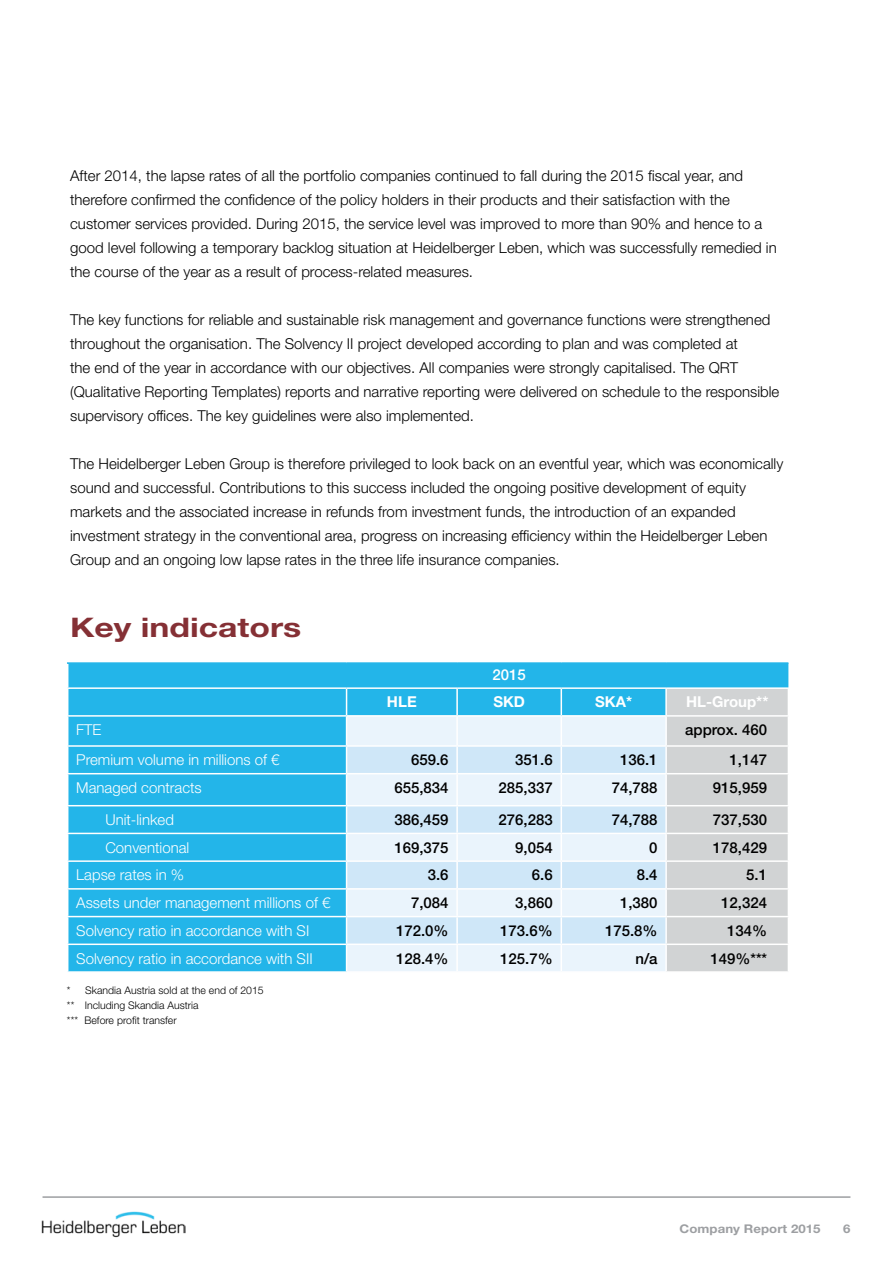
<style>
.page{position:relative;width:893px;height:1263px;background:#fff}
.page>*{position:absolute;margin:0;border:0;box-sizing:border-box;transform-origin:0 0}
.t1{font:700 27px "Helvetica Neue LT Std";color:#853035;scale:1.25 1}
.t2{font:300 15px/24px "Helvetica Neue LT Std";color:#000}
.t3{font:500 15px "Helvetica Neue LT Std";color:#000}
.t4{font:300 15px "Helvetica Neue LT Std";color:#fff}
.t5{font:700 15px "Helvetica Neue LT Std";color:#fff}
.t6{font:500 15px "Helvetica Neue LT Std";color:#fff}
.t7{font:700 12px "Helvetica Neue LT Std";letter-spacing:.005em;color:#9d9fa2;scale:1.1 1}
.t8{font:300 10.5px/15px "Helvetica Neue LT Std";color:#000}
</style>
<div class="page">
<hr style="left:43px;top:1196px;width:807px;height:2px;background:#9d9fa2">
<img style="left:41px;top:1211px;width:144px;height:27px">
<div style="left:68px;top:664px;width:720px;height:307px;background:#23b5e9"></div>
<div style="left:347px;top:717px;width:318px;height:254px;background:#eaf4fc"></div>
<svg style="left:347px;top:747px;width:318px;height:196px;background:#dbedf9"></svg>
<hr style="left:456px;top:689px;width:2px;height:26px;background:#fff">
<hr style="left:665px;top:689px;width:2px;height:26px;background:#fff">
<hr style="left:347px;top:715px;width:110px;height:2px;background:#fff">
<hr style="left:457px;top:715px;width:104px;height:2px;background:#fff">
<hr style="left:456px;top:717px;width:2px;height:28px;background:#fff">
<hr style="left:561px;top:715px;width:105px;height:2px;background:#fff">
<hr style="left:665px;top:717px;width:2px;height:28px;background:#fff">
<hr style="left:456px;top:747px;width:2px;height:26px;background:#fff">
<hr style="left:456px;top:774px;width:2px;height:31px;background:#fff">
<hr style="left:561px;top:774px;width:1px;height:31px;background:#fff">
<hr style="left:456px;top:806px;width:2px;height:27px;background:#fff">
<hr style="left:456px;top:834px;width:2px;height:26px;background:#fff">
<hr style="left:456px;top:862px;width:2px;height:26px;background:#fff">
<hr style="left:456px;top:890px;width:2px;height:26px;background:#fff">
<hr style="left:456px;top:917px;width:2px;height:26px;background:#fff">
<hr style="left:665px;top:917px;width:2px;height:26px;background:#fff">
<hr style="left:456px;top:945px;width:2px;height:26px;background:#fff">
<svg style="left:561px;top:806px;width:1px;height:165px"></svg>
<hr style="left:665px;top:945px;width:2px;height:26px;background:#fff">
<hr style="left:67px;top:715px;width:280px;height:2px;background:#fff">
<hr style="left:67px;top:773px;width:280px;height:1px;background:#fff">
<hr style="left:67px;top:805px;width:280px;height:1px;background:#fff">
<hr style="left:67px;top:833px;width:280px;height:1px;background:#fff">
<hr style="left:67px;top:860px;width:280px;height:2px;background:#fff">
<hr style="left:67px;top:888px;width:280px;height:2px;background:#fff">
<hr style="left:67px;top:916px;width:280px;height:1px;background:#fff">
<hr style="left:67px;top:943px;width:280px;height:2px;background:#fff">
<hr style="left:67px;top:745px;width:280px;height:2px;background:#fff">
<hr style="left:347px;top:745px;width:110px;height:2px;background:#fff">
<svg style="left:346px;top:689px;width:1px;height:84px"></svg>
<hr style="left:457px;top:745px;width:104px;height:2px;background:#fff">
<hr style="left:561px;top:745px;width:105px;height:2px;background:#fff">
<hr style="left:347px;top:943px;width:110px;height:2px;background:#fff">
<hr style="left:457px;top:943px;width:104px;height:2px;background:#fff">
<hr style="left:561px;top:943px;width:105px;height:2px;background:#fff">
<hr style="left:347px;top:773px;width:110px;height:1px;background:#fff">
<hr style="left:346px;top:774px;width:1px;height:31px;background:#fff">
<hr style="left:457px;top:773px;width:104px;height:1px;background:#fff">
<hr style="left:561px;top:773px;width:105px;height:1px;background:#fff">
<hr style="left:347px;top:805px;width:110px;height:1px;background:#fff">
<hr style="left:457px;top:805px;width:104px;height:1px;background:#fff">
<hr style="left:561px;top:805px;width:105px;height:1px;background:#fff">
<hr style="left:347px;top:833px;width:110px;height:1px;background:#fff">
<hr style="left:457px;top:833px;width:104px;height:1px;background:#fff">
<hr style="left:561px;top:833px;width:105px;height:1px;background:#fff">
<hr style="left:347px;top:860px;width:110px;height:2px;background:#fff">
<hr style="left:457px;top:860px;width:104px;height:2px;background:#fff">
<hr style="left:561px;top:860px;width:105px;height:2px;background:#fff">
<hr style="left:347px;top:888px;width:110px;height:2px;background:#fff">
<svg style="left:346px;top:806px;width:1px;height:165px"></svg>
<hr style="left:457px;top:888px;width:104px;height:2px;background:#fff">
<hr style="left:561px;top:888px;width:105px;height:2px;background:#fff">
<hr style="left:347px;top:916px;width:110px;height:1px;background:#fff">
<hr style="left:457px;top:916px;width:104px;height:1px;background:#fff">
<hr style="left:561px;top:916px;width:105px;height:1px;background:#fff">
<hr style="left:665px;top:747px;width:2px;height:26px;background:#fff">
<hr style="left:665px;top:774px;width:2px;height:31px;background:#fff">
<hr style="left:665px;top:834px;width:2px;height:26px;background:#fff">
<hr style="left:665px;top:806px;width:2px;height:27px;background:#fff">
<hr style="left:665px;top:862px;width:2px;height:26px;background:#fff">
<hr style="left:665px;top:890px;width:2px;height:26px;background:#fff">
<svg style="left:666px;top:689px;width:122px;height:283px;background:#d3d5d6"></svg>
<hr style="left:666px;top:916px;width:123px;height:1px;background:#fff">
<hr style="left:67px;top:662px;width:280px;height:2px;background:#23b5e9">
<hr style="left:347px;top:662px;width:110px;height:2px;background:#23b5e9">
<hr style="left:456px;top:664px;width:2px;height:23px;background:#23b5e9">
<hr style="left:457px;top:662px;width:104px;height:2px;background:#23b5e9">
<svg style="left:561px;top:664px;width:1px;height:109px"></svg>
<hr style="left:561px;top:662px;width:105px;height:2px;background:#23b5e9">
<hr style="left:666px;top:662px;width:122px;height:2px;background:#23b5e9">
<hr style="left:665px;top:664px;width:2px;height:23px;background:#23b5e9">
<hr style="left:67px;top:687px;width:280px;height:2px;background:#fff">
<hr style="left:347px;top:687px;width:110px;height:2px;background:#fff">
<hr style="left:457px;top:687px;width:104px;height:2px;background:#fff">
<hr style="left:561px;top:687px;width:105px;height:2px;background:#fff">
<hr style="left:666px;top:687px;width:123px;height:2px;background:#fff">
<p class="t2" style="left:70px;top:163px;width:708px">After 2014, the lapse rates of all the portfolio companies continued to fall during the 2015 fiscal year, and therefore confirmed the confidence of the policy holders in their products and their satisfaction with the customer services provided. During 2015, the service level was improved to more than 90% and hence to a good level following a temporary backlog situation at Heidelberger Leben, which was successfully remedied in the course of the year as a result of process-related measures.</p>
<p class="t2" style="left:70px;top:307px;width:711px">The key functions for reliable and sustainable risk management and governance functions were strengthened throughout the organisation. The Solvency II project developed according to plan and was completed at<br>the end of the year in accordance with our objectives. All companies were strongly capitalised. The QRT (Qualitative Reporting Templates) reports and narrative reporting were delivered on schedule to the responsible supervisory offices. The key guidelines were also implemented.</p>
<p class="t2" style="left:70px;top:451px;width:715px">The Heidelberger Leben Group is therefore privileged to look back on an eventful year, which was economically sound and successful. Contributions to this success included the ongoing positive development of equity markets and the associated increase in refunds from investment funds, the introduction of an expanded investment strategy in the conventional area, progress on increasing efficiency within the Heidelberger Leben Group and an ongoing low lapse rates in the three life insurance companies.</p>
<h1 class="t1" style="left:70px;top:610px;width:186px">Key indicators</h1>
<p class="t6" style="left:492px;top:665px;width:35px">2015</p>
<p class="t5" style="left:387px;top:693px;width:31px">HLE</p>
<p class="t5" style="left:493px;top:693px;width:33px">SKD</p>
<p class="t5" style="left:595px;top:693px;width:38px">SKA*</p>
<p class="t5" style="left:686px;top:693px;width:84px">HL-Group**</p>
<p class="t4" style="left:76px;top:721px;width:27px">FTE</p>
<p class="t3" style="left:685px;top:721px;width:83px">approx. 460</p>
<p class="t4" style="left:76px;top:751px;width:205px">Premium volume in millions of €</p>
<p class="t3" style="left:411px;top:751px;width:39px">659.6</p>
<p class="t3" style="left:515px;top:751px;width:39px">351.6</p>
<p class="t3" style="left:620px;top:751px;width:39px">136.1</p>
<p class="t3" style="left:730px;top:751px;width:39px">1,147</p>
<p class="t4" style="left:76px;top:778px;width:127px">Managed contracts</p>
<p class="t3" style="left:394px;top:779px;width:56px">655,834</p>
<p class="t3" style="left:499px;top:779px;width:56px">285,337</p>
<p class="t3" style="left:612px;top:779px;width:47px">74,788</p>
<p class="t3" style="left:713px;top:779px;width:56px">915,959</p>
<p class="t4" style="left:105px;top:810px;width:70px">Unit-linked</p>
<p class="t3" style="left:394px;top:811px;width:56px">386,459</p>
<p class="t3" style="left:499px;top:811px;width:56px">276,283</p>
<p class="t3" style="left:612px;top:811px;width:47px">74,788</p>
<p class="t3" style="left:713px;top:811px;width:56px">737,530</p>
<p class="t4" style="left:105px;top:838px;width:85px">Conventional</p>
<p class="t3" style="left:394px;top:838px;width:56px">169,375</p>
<p class="t3" style="left:515px;top:838px;width:39px">9,054</p>
<p class="t3" style="left:649px;top:838px;width:10px">0</p>
<p class="t3" style="left:713px;top:838px;width:56px">178,429</p>
<p class="t4" style="left:76px;top:866px;width:110px">Lapse rates in %</p>
<p class="t3" style="left:428px;top:866px;width:22px">3.6</p>
<p class="t3" style="left:532px;top:866px;width:22px">6.6</p>
<p class="t3" style="left:637px;top:866px;width:22px">8.4</p>
<p class="t3" style="left:746px;top:866px;width:22px">5.1</p>
<p class="t4" style="left:76px;top:893px;width:256px">Assets under management millions of €</p>
<p class="t3" style="left:411px;top:894px;width:39px">7,084</p>
<p class="t3" style="left:515px;top:894px;width:39px">3,860</p>
<p class="t3" style="left:620px;top:894px;width:39px">1,380</p>
<p class="t3" style="left:721px;top:894px;width:47px">12,324</p>
<p class="t4" style="left:76px;top:921px;width:235px">Solvency ratio in accordance with SI</p>
<p class="t3" style="left:396px;top:921px;width:54px">172.0%</p>
<p class="t3" style="left:500px;top:921px;width:54px">173.6%</p>
<p class="t3" style="left:605px;top:921px;width:54px">175.8%</p>
<p class="t3" style="left:727px;top:921px;width:42px">134%</p>
<p class="t4" style="left:76px;top:949px;width:238px">Solvency ratio in accordance with SII</p>
<p class="t3" style="left:396px;top:949px;width:54px">128.4%</p>
<p class="t3" style="left:500px;top:949px;width:54px">125.7%</p>
<p class="t3" style="left:635px;top:949px;width:24px">n/a</p>
<p class="t3" style="left:710px;top:949px;width:58px">149%***</p>
<p class="t8" style="left:67px;top:983px;width:198px">* Skandia Austria sold at the end of 2015 ** Including Skandia Austria<br>*** Before profit transfer</p>
<p class="t7" style="left:680px;top:1221px;width:130px">Company Report 2015</p>
<p class="t7" style="left:843px;top:1221px;width:8px">6</p>
</div>
